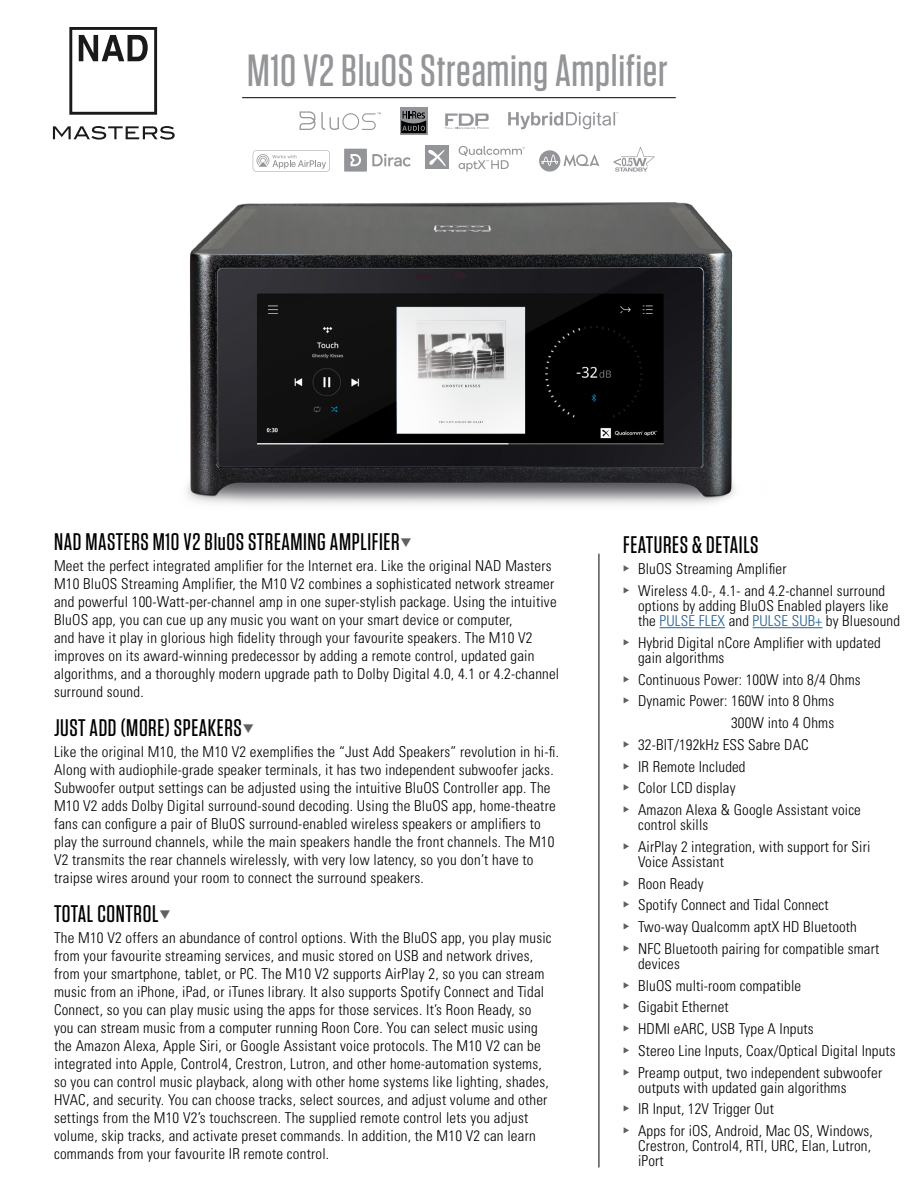
<style>
.page{position:relative;width:918px;height:1188px;background:#fff}
.page>*{position:absolute;margin:0;border:0;box-sizing:border-box;transform-origin:0 0}
.t1{font:500 45px "Tungsten";letter-spacing:.015em;color:#939598}
.t2{font:500 24px "Tungsten";letter-spacing:.025em;color:#000}
.t3{font:300 condensed 15px/18px "Univers";letter-spacing:.015em;color:#000}
.s1{color:#616061}
.s2{color:#215e9e}
</style>
<div class="page">
<img style="left:187px;top:202px;width:548px;height:302px">
<hr style="left:660px;top:627px;width:65px;height:1px;background:#215e9e">
<hr style="left:753px;top:627px;width:69px;height:1px;background:#215e9e">
<hr style="left:599px;top:554px;width:1px;height:613px;background:#000">
<hr style="left:242px;top:97px;width:434px;height:1px;background:#000">
<svg style="left:614px;top:147px;width:41px;height:25px"></svg>
<div style="left:425px;top:146px;width:24px;height:23px;background:#949598"></div>
<svg style="left:428px;top:150px;width:18px;height:17px"></svg>
<svg style="left:459px;top:146px;width:66px;height:26px"></svg>
<svg style="left:344px;top:149px;width:67px;height:23px"></svg>
<svg style="left:253px;top:150px;width:77px;height:22px"></svg>
<svg style="left:539px;top:150px;width:60px;height:22px"></svg>
<svg style="left:69px;top:27px;width:88px;height:88px"></svg>
<svg style="left:53px;top:126px;width:122px;height:14px"></svg>
<svg style="left:445px;top:114px;width:44px;height:15px"></svg>
<svg style="left:508px;top:112px;width:110px;height:17px"></svg>
<svg style="left:300px;top:111px;width:81px;height:19px"></svg>
<div style="left:400px;top:107px;width:27px;height:27px;background:#949598"></div>
<svg style="left:401px;top:111px;width:25px;height:22px"></svg>
<h1 class="t1" style="left:247px;top:47px;width:422px">M10 V2 BluOS Streaming Amplifier</h1>
<h2 class="t2" style="left:54px;top:529px;width:359px">NAD MASTERS M10 V2 BluOS STREAMING AMPLIFIER<span class="s1">❑</span></h2>
<p class="t3" style="left:54px;top:556px;width:507px">Meet the perfect integrated amplifier for the Internet era. Like the original NAD Masters M10 BluOS Streaming Amplifier, the M10 V2 combines a sophisticated network streamer and powerful 100-Watt-per-channel amp in one super-stylish package. Using the intuitive BluOS app, you can cue up any music you want on your smart device or computer,<br>and have it play in glorious high fidelity through your favourite speakers. The M10 V2 improves on its award-winning predecessor by adding a remote control, updated gain algorithms, and a thoroughly modern upgrade path to Dolby Digital 4.0, 4.1 or 4.2-channel surround sound.</p>
<h2 class="t2" style="left:54px;top:715px;width:202px">JUST ADD (MORE) SPEAKERS<span class="s1">❑</span></h2>
<p class="t3" style="left:54px;top:742px;width:507px">Like the original M10, the M10 V2 exemplifies the “Just Add Speakers” revolution in hi-fi.<br>Along with audiophile-grade speaker terminals, it has two independent subwoofer jacks.<br>Subwoofer output settings can be adjusted using the intuitive BluOS Controller app. The M10 V2 adds Dolby Digital surround-sound decoding. Using the BluOS app, home-theatre fans can configure a pair of BluOS surround-enabled wireless speakers or amplifiers to play the surround channels, while the main speakers handle the front channels. The M10<br>V2 transmits the rear channels wirelessly, with very low latency, so you don’t have to traipse wires around your room to connect the surround speakers.</p>
<h2 class="t2" style="left:54px;top:901px;width:118px">TOTAL CONTROL<span class="s1">❑</span></h2>
<p class="t3" style="left:54px;top:928px;width:499px">The M10 V2 offers an abundance of control options. With the BluOS app, you play music from your favourite streaming services, and music stored on USB and network drives, from your smartphone, tablet, or PC. The M10 V2 supports AirPlay 2, so you can stream music from an iPhone, iPad, or iTunes library. It also supports Spotify Connect and Tidal Connect, so you can play music using the apps for those services. It’s Roon Ready, so you can stream music from a computer running Roon Core. You can select music using the Amazon Alexa, Apple Siri, or Google Assistant voice protocols. The M10 V2 can be integrated into Apple, Control4, Crestron, Lutron, and other home-automation systems, so you can control music playback, along with other home systems like lighting, shades, HVAC, and security. You can choose tracks, select sources, and adjust volume and other settings from the M10 V2’s touchscreen. The supplied remote control lets you adjust volume, skip tracks, and activate preset commands. In addition, the M10 V2 can learn commands from your favourite IR remote control.</p>
<h2 class="t2" style="left:623px;top:532px;width:137px">FEATURES &amp; DETAILS</h2>
<p class="t3" style="left:623px;top:560px;width:165px"><sup>◆</sup> BluOS Streaming Amplifier</p>
<p class="t3" style="left:638px;top:583px;width:263px;line-height:15px;text-indent:-15px"><sup>◆</sup> Wireless 4.0-, 4.1- and 4.2-channel surround options by adding BluOS Enabled players like the <span class="s2">PULSE FLEX</span> and <span class="s2">PULSE SUB+</span> by Bluesound</p>
<p class="t3" style="left:638px;top:635px;width:244px;line-height:15px;text-indent:-15px"><sup>◆</sup> Hybrid Digital nCore Amplifier with updated gain algorithms</p>
<p class="t3" style="left:623px;top:670px;width:239px"><sup>◆</sup> Continuous Power: 100W into 8/4 Ohms</p>
<p class="t3" style="left:623px;top:690px;width:213px;line-height:21.8px;text-align:right"><sup>◆</sup> Dynamic Power: 160W into 8 Ohms<br>300W into 4 Ohms</p>
<p class="t3" style="left:623px;top:736px;width:187px"><sup>◆</sup> 32-BIT/192kHz ESS Sabre DAC</p>
<p class="t3" style="left:623px;top:757px;width:124px"><sup>◆</sup> IR Remote Included</p>
<p class="t3" style="left:623px;top:779px;width:114px"><sup>◆</sup> Color LCD display</p>
<p class="t3" style="left:638px;top:802px;width:224px;line-height:15px;text-indent:-15px"><sup>◆</sup> Amazon Alexa &amp; Google Assistant voice control skills</p>
<p class="t3" style="left:638px;top:839px;width:234px;line-height:15px;text-indent:-15px"><sup>◆</sup> AirPlay 2 integration, with support for Siri<br>Voice Assistant</p>
<p class="t3" style="left:623px;top:874px;width:82px"><sup>◆</sup> Roon Ready</p>
<p class="t3" style="left:623px;top:896px;width:207px"><sup>◆</sup> Spotify Connect and Tidal Connect</p>
<p class="t3" style="left:623px;top:918px;width:235px"><sup>◆</sup> Two-way Qualcomm aptX HD Bluetooth</p>
<p class="t3" style="left:638px;top:941px;width:243px;line-height:15px;text-indent:-15px"><sup>◆</sup> NFC Bluetooth pairing for compatible smart devices</p>
<p class="t3" style="left:623px;top:976px;width:180px"><sup>◆</sup> BluOS multi-room compatible</p>
<p class="t3" style="left:623px;top:998px;width:107px"><sup>◆</sup> Gigabit Ethernet</p>
<p class="t3" style="left:623px;top:1020px;width:192px"><sup>◆</sup> HDMI eARC, USB Type A Inputs</p>
<p class="t3" style="left:623px;top:1042px;width:274px"><sup>◆</sup> Stereo Line Inputs, Coax/Optical Digital Inputs</p>
<p class="t3" style="left:638px;top:1065px;width:246px;line-height:15px;text-indent:-15px"><sup>◆</sup> Preamp output, two independent subwoofer outputs with updated gain algorithms</p>
<p class="t3" style="left:623px;top:1100px;width:152px"><sup>◆</sup> IR Input, 12V Trigger Out</p>
<p class="t3" style="left:638px;top:1123px;width:236px;line-height:15px;text-indent:-15px"><sup>◆</sup> Apps for iOS, Android, Mac OS, Windows,<br>Crestron, Control4, RTI, URC, Elan, Lutron, iPort</p>
</div>
